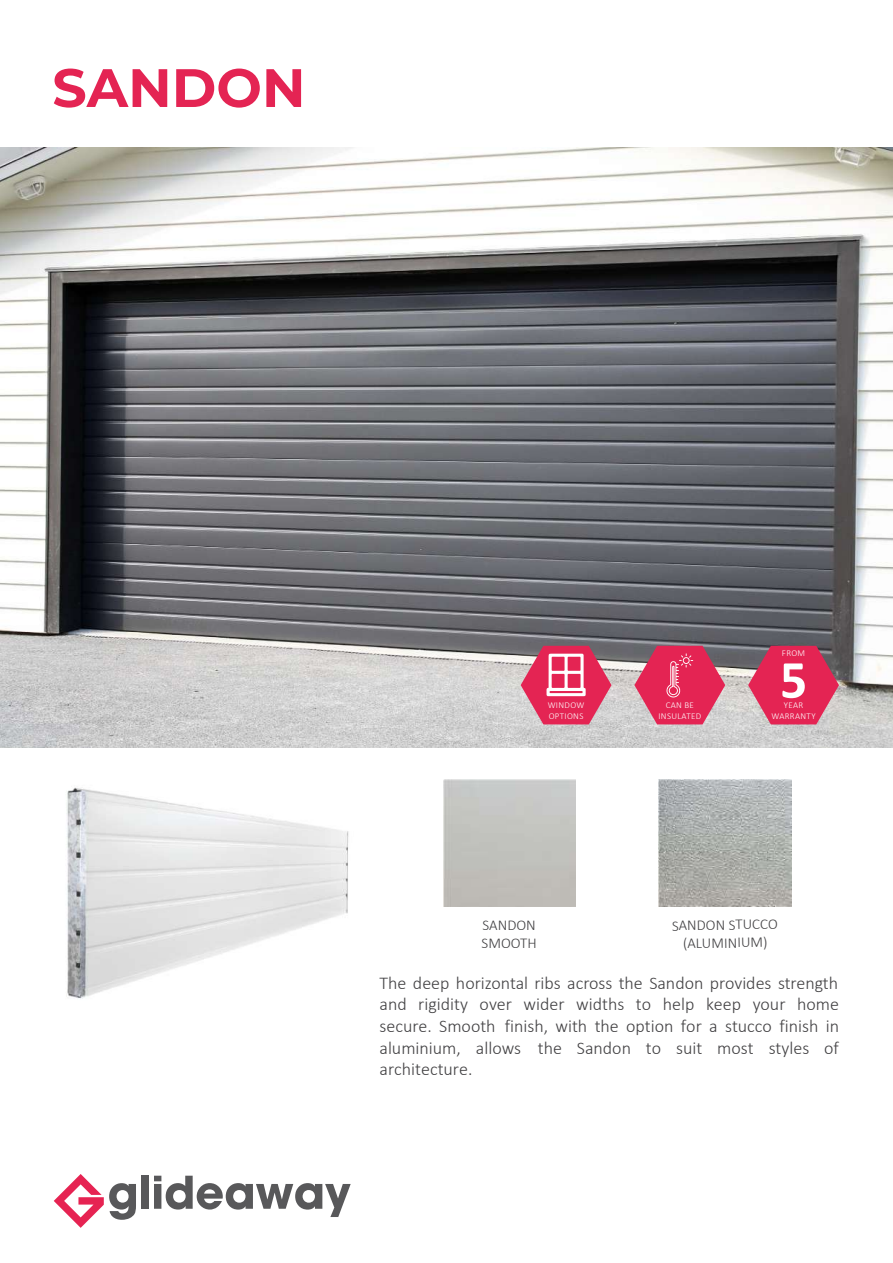
<style>
.page{position:relative;width:893px;height:1263px;background:#fff}
.page>*{position:absolute;margin:0;border:0;box-sizing:border-box;transform-origin:0 0}
.t1{font:700 54px "Montserrat";color:#e42453}
.t2{font:700 54px "Calibri";color:#fff}
.t3{font:300 18px/21.6px "Calibri";color:#414042;text-align:justify}
.t4{font:300 15px/18px "Calibri";color:#414042}
.t5{font:300 9px/10.8px "Calibri";letter-spacing:.04em;color:#fff;text-align:center}
</style>
<div class="page">
<div style="left:141px;top:1176px;width:8px;height:33px;background:#58585a"></div>
<svg style="left:154px;top:1176px;width:197px;height:41px"></svg>
<svg style="left:54px;top:1174px;width:82px;height:54px"></svg>
<img style="left:0;top:147px;width:893px;height:601px">
<img style="left:66px;top:787px;width:283px;height:212px">
<svg style="left:748px;top:646px;width:91px;height:78px;background:#d24265"></svg>
<img style="left:659px;top:780px;width:133px;height:126px">
<svg style="left:521px;top:646px;width:90px;height:78px;background:#dc5e7d"></svg>
<svg style="left:634px;top:646px;width:91px;height:78px;background:#d64b6e"></svg>
<h1 class="t1" style="left:52px;top:49px;width:255px">SANDON</h1>
<p class="t5" style="left:782px;top:647px;width:25px">FROM</p>
<h1 class="t2" style="left:780px;top:641px;width:29px">5</h1>
<p class="t5" style="left:548px;top:700px;width:38px;text-align:left">WINDOW<br>OPTIONS</p>
<p class="t5" style="left:658px;top:700px;width:44px">CAN BE<br>INSULATED</p>
<p class="t5" style="left:771px;top:700px;width:46px">YEAR<br>WARRANTY</p>
<p class="t4" style="left:482px;top:915px;width:57px">SANDON<br>SMOOTH</p>
<p class="t4" style="left:672px;top:916px;width:107px;text-align:center;rotate:-1deg">SANDON STUCCO (ALUMINIUM)</p>
<p class="t3" style="left:379px;top:972px;width:461px">The deep horizontal ribs across the Sandon provides strength and rigidity over wider widths to help keep your home secure. Smooth finish, with the option for a stucco finish in aluminium, allows the Sandon to suit most styles of architecture.</p>
</div>
